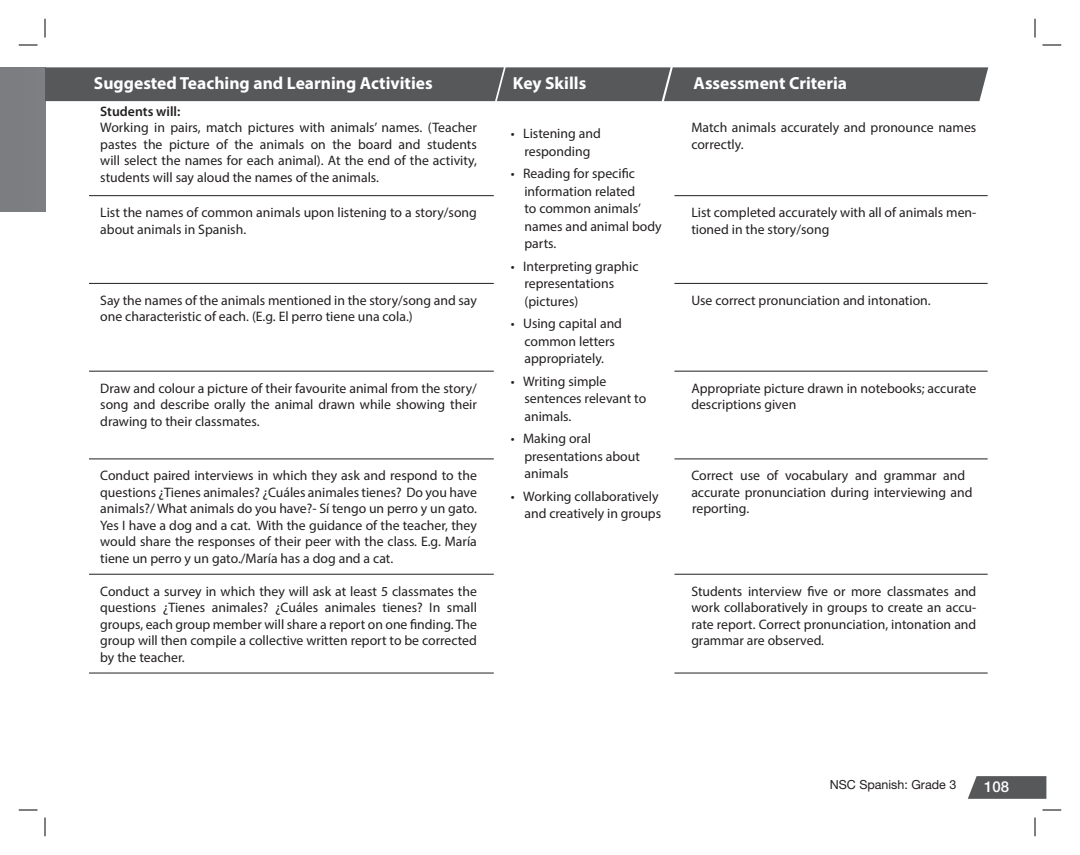
<style>
.page{position:relative;width:1080px;height:855px;background:#fff}
.page>*{position:absolute;margin:0;border:0;box-sizing:border-box;transform-origin:0 0}
.t1{font:700 17.5px "Myriad Pro";color:#fff}
.t2{font:500 15px "Helvetica Neue LT Std";color:#fff}
.t3{font:13.75px/16.5px "Myriad Pro";color:#231f20}
.t4{font:600 13.75px "Myriad Pro";color:#231f20}
.t5{font:12.5px "Helvetica Neue LT Std";color:#231f20}
</style>
<div class="page">
<svg style="left:968px;top:776px;width:78px;height:23px;background:#626264"></svg>
<div style="left:0;top:67px;width:45px;height:145px;background:#7b7d80"></div>
<div style="left:45px;top:67px;width:943px;height:34px;background:#57585a"></div>
<hr style="left:89px;top:195px;width:405px;height:1px;background:#231f20">
<hr style="left:674px;top:195px;width:314px;height:1px;background:#231f20">
<hr style="left:89px;top:283px;width:405px;height:1px;background:#231f20">
<hr style="left:674px;top:283px;width:314px;height:1px;background:#231f20">
<hr style="left:89px;top:371px;width:405px;height:1px;background:#231f20">
<hr style="left:674px;top:371px;width:314px;height:1px;background:#231f20">
<hr style="left:89px;top:459px;width:405px;height:1px;background:#231f20">
<hr style="left:674px;top:459px;width:314px;height:1px;background:#231f20">
<hr style="left:89px;top:574px;width:405px;height:1px;background:#231f20">
<hr style="left:674px;top:574px;width:314px;height:1px;background:#231f20">
<hr style="left:89px;top:673px;width:405px;height:1px;background:#231f20">
<hr style="left:674px;top:673px;width:314px;height:1px;background:#231f20">
<svg style="left:19px;top:44px;width:19px;height:2px"></svg>
<svg style="left:1043px;top:44px;width:18px;height:2px"></svg>
<svg style="left:19px;top:809px;width:19px;height:2px"></svg>
<svg style="left:1043px;top:809px;width:18px;height:2px"></svg>
<svg style="left:44px;top:19px;width:2px;height:19px"></svg>
<svg style="left:44px;top:818px;width:2px;height:18px"></svg>
<svg style="left:1034px;top:19px;width:2px;height:19px"></svg>
<svg style="left:1034px;top:818px;width:2px;height:18px"></svg>
<p class="t1" style="left:94px;top:72px;width:340px">Suggested Teaching and Learning Activities</p>
<p class="t1" style="left:513px;top:72px;width:75px">Key Skills</p>
<p class="t1" style="left:694px;top:72px;width:155px">Assessment Criteria</p>
<p class="t4" style="left:100px;top:103px;width:82px">Students will:</p>
<p class="t3" style="left:100px;top:119px;width:378px;text-align:justify">Working in pairs, match pictures with animals’ names. (Teacher pastes the picture of the animals on the board and students will select the names for each animal). At the end of the activity, students will say aloud the names of the animals.</p>
<p class="t3" style="left:511px;top:125px;width:92px;line-height:17.5px;text-align:center">• Listening and responding</p>
<p class="t3" style="left:691px;top:119px;width:287px">Match animals accurately and pronounce names correctly.</p>
<p class="t3" style="left:524px;top:165px;width:139px;line-height:17.5px;text-indent:-14px">• Reading for specific information related<br>to common animals’ names and animal body parts.</p>
<p class="t3" style="left:524px;top:257px;width:116px;line-height:17.5px;text-indent:-14px">• Interpreting graphic representations (pictures)</p>
<p class="t3" style="left:511px;top:315px;width:113px;line-height:17.5px;text-align:center">• Using capital and common letters appropriately.</p>
<p class="t3" style="left:524px;top:372px;width:123px;line-height:17.5px;text-indent:-14px">• Writing simple sentences relevant to animals.</p>
<p class="t3" style="left:524px;top:430px;width:117px;line-height:17.5px;text-indent:-14px">• Making oral presentations about animals</p>
<p class="t3" style="left:511px;top:487px;width:152px;line-height:17.5px;text-align:right">• Working collaboratively and creatively in groups</p>
<p class="t3" style="left:100px;top:204px;width:378px">List the names of common animals upon listening to a story/song about animals in Spanish.</p>
<p class="t3" style="left:691px;top:204px;width:287px">List completed accurately with all of animals men&shy;tioned in the story/song</p>
<p class="t3" style="left:100px;top:292px;width:378px">Say the names of the animals mentioned in the story/song and say one characteristic of each. (E.g. El perro tiene una cola.)</p>
<p class="t3" style="left:691px;top:292px;width:241px">Use correct pronunciation and intonation.</p>
<p class="t3" style="left:100px;top:380px;width:378px;text-align:justify">Draw and colour a picture of their favourite animal from the story/ song and describe orally the animal drawn while showing their drawing to their classmates.</p>
<p class="t3" style="left:691px;top:380px;width:287px">Appropriate picture drawn in notebooks; accurate descriptions given</p>
<p class="t3" style="left:691px;top:467px;width:283px">Correct use of vocabulary and grammar and accurate pronunciation during interviewing and reporting.</p>
<p class="t3" style="left:100px;top:467px;width:378px;text-align:justify">Conduct paired interviews in which they ask and respond to the questions ¿Tienes animales? ¿Cuáles animales tienes? Do you have animals?/ What animals do you have?- Sí tengo un perro y un gato.<br>Yes I have a dog and a cat. With the guidance of the teacher, they would share the responses of their peer with the class. E.g. María tiene un perro y un gato./María has a dog and a cat.</p>
<p class="t3" style="left:100px;top:583px;width:378px;text-align:justify">Conduct a survey in which they will ask at least 5 classmates the questions ¿Tienes animales? ¿Cuáles animales tienes? In small groups, each group member will share a report on one finding. The group will then compile a collective written report to be corrected by the teacher.</p>
<p class="t3" style="left:691px;top:583px;width:287px;text-align:justify">Students interview five or more classmates and work collaboratively in groups to create an accu&shy;rate report. Correct pronunciation, intonation and grammar are observed.</p>
<p class="t5" style="left:830px;top:777px;width:128px">NSC Spanish: Grade 3</p>
<p class="t2" style="left:984px;top:777px;width:27px">108</p>
</div>
